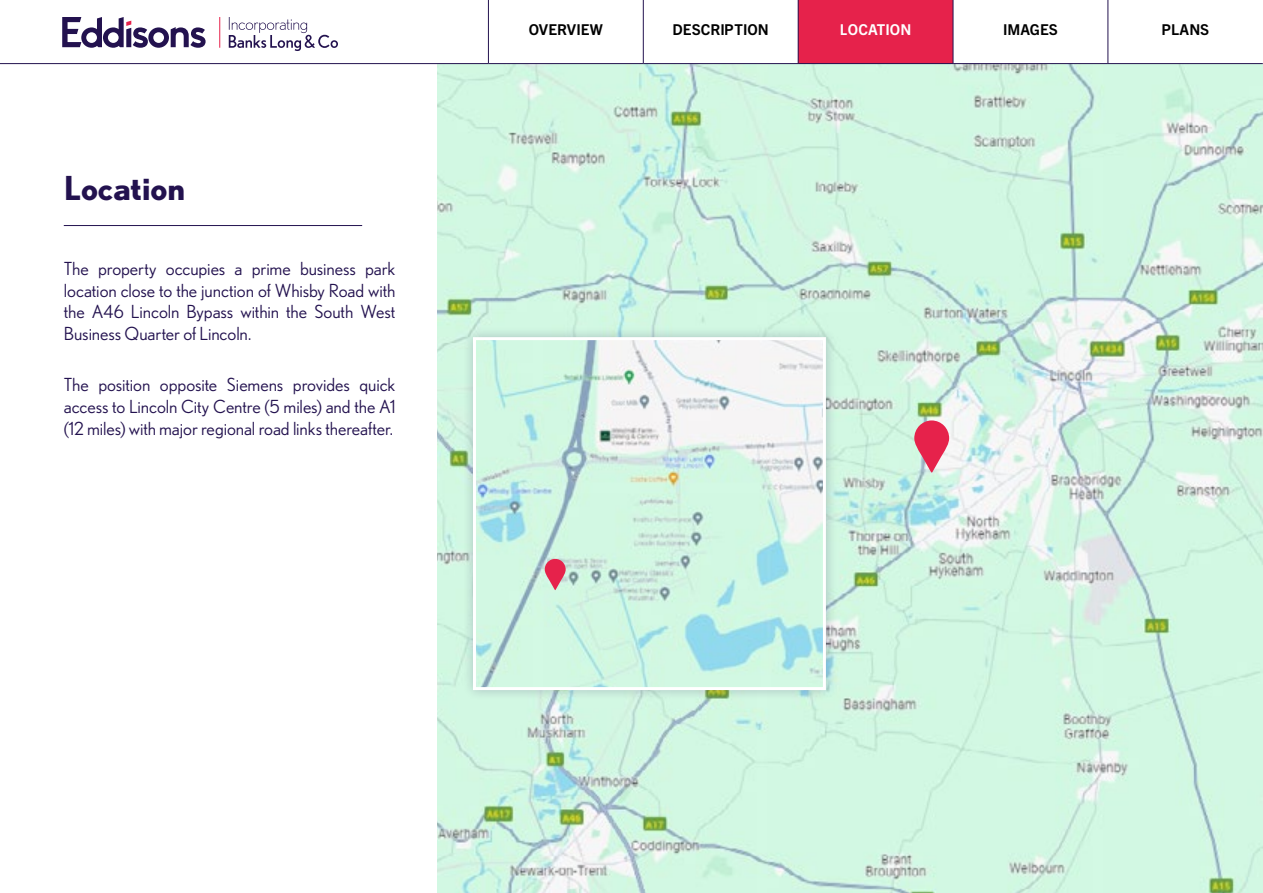
<style>
.page{position:relative;width:1263px;height:893px;background:#fff}
.page>*{position:absolute;margin:0;border:0;box-sizing:border-box;transform-origin:0 0}
.t1{font:700 33px "Nobel";color:#23124f}
.t2{font:18px/21.6px "Nobel";letter-spacing:-.005em;color:#23124f;text-align:justify}
.t3{font:700 15px "Trade Gothic Next LT Pro";color:#000}
.t4{font:700 15px "Trade Gothic Next LT Pro";color:#fff}
</style>
<div class="page">
<img style="left:436px;top:64px;width:827px;height:829px">
<div style="left:463px;top:327px;width:375px;height:375px;background:#23124f;opacity:.25"></div>
<img style="left:477px;top:341px;width:345px;height:345px">
<div style="left:473px;top:337px;width:353px;height:353px;border:3px solid #fff"></div>
<hr style="left:64px;top:225px;width:298px;height:1px;background:#23124f">
<svg style="left:914px;top:420px;width:35px;height:53px"></svg>
<svg style="left:545px;top:559px;width:21px;height:31px"></svg>
<hr style="left:953px;top:0;width:1px;height:63px;background:#23124f">
<hr style="left:0;top:63px;width:488px;height:1px;background:#23124f">
<hr style="left:1108px;top:63px;width:155px;height:1px;background:#23124f">
<hr style="left:488px;top:63px;width:155px;height:1px;background:#23124f">
<div style="left:488px;top:0;width:118px;height:64px;background:#fff"></div>
<div style="left:607px;top:0;width:118px;height:64px;background:#fff"></div>
<svg style="left:725px;top:0;width:119px;height:64px"></svg>
<svg style="left:844px;top:1px;width:118px;height:63px;fill:#e6224b"></svg>
<div style="left:1080px;top:0;width:119px;height:64px;background:#fff"></div>
<svg style="left:62px;top:17px;width:144px;height:31px"></svg>
<hr style="left:219px;top:17px;width:1px;height:31px;background:#e6224b">
<svg style="left:229px;top:17px;width:109px;height:34px"></svg>
<h1 class="t1" style="left:64px;top:168px;width:123px">Location</h1>
<p class="t2" style="left:64px;top:257px;width:333px">The property occupies a prime business park location close to the junction of Whisby Road with the A46 Lincoln Bypass within the South West Business Quarter of Lincoln.</p>
<p class="t2" style="left:64px;top:374px;width:333px">The position opposite Siemens provides quick access to Lincoln City Centre (5 miles) and the A1 (12 miles) with major regional road links thereafter.</p>
<p class="t3" style="left:529px;top:19px;width:76px">OVERVIEW</p>
<p class="t3" style="left:673px;top:19px;width:98px">DESCRI PTION</p>
<p class="t4" style="left:840px;top:19px;width:61px">LOCATION</p>
<p class="t3" style="left:1003px;top:19px;width:56px">IMAGES</p>
<p class="t3" style="left:1162px;top:19px;width:49px">PLANS</p>
</div>
